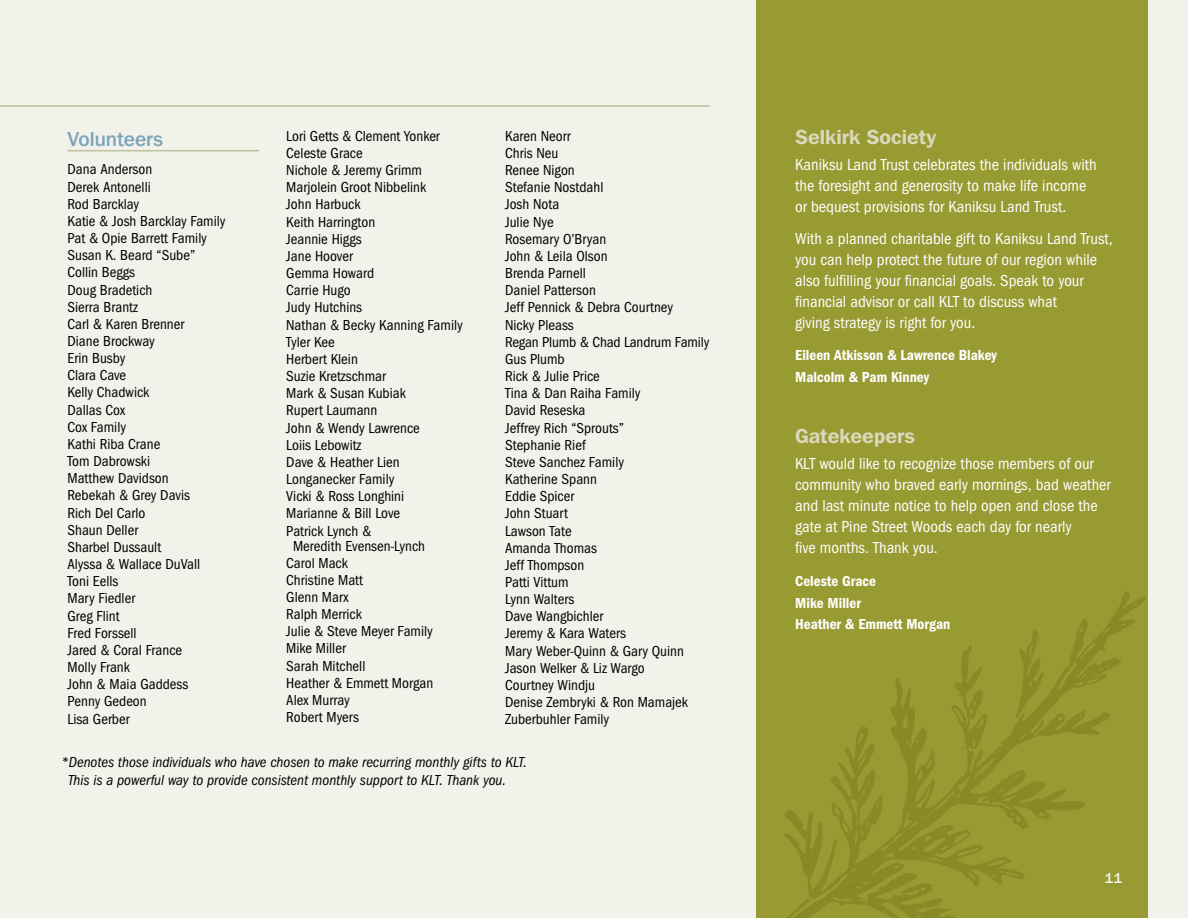
<style>
.page{position:relative;width:1188px;height:918px;background:#f2f1ea}
.page>*{position:absolute;margin:0;border:0;box-sizing:border-box;transform-origin:0 0}
.t1{font:600 20.25px "Franklin Gothic IT Cby BT";color:#ddd7bc}
.t2{font:500 20.25px "Franklin Gothic IT Cby BT";color:#78a5bb}
.t3{font:condensed 16.5px/21px "Franklin Gothic EF";color:#fff}
.t4{font:condensed 15px/17.1px "Franklin Gothic EF";color:#000}
.t5{font:italic condensed 15px/18px "Franklin Gothic EF";color:#000}
.t6{font:600 condensed 15px/21.9px "Franklin Gothic EF";color:#fff}
.t7{font:500 15px "Franklin Gothic EF";color:#f2f1ea}
</style>
<div class="page">
<div style="left:756px;top:0;width:392px;height:918px;background:#989a32"></div>
<hr style="left:68px;top:150px;width:191px;height:1px;background:#bdc09a">
<svg style="left:784px;top:591px;width:362px;height:327px"></svg>
<svg style="left:1015px;top:630px;width:30px;height:88px"></svg>
<svg style="left:961px;top:747px;width:5px;height:4px"></svg>
<hr style="left:0;top:105px;width:710px;height:2px;background:#bdc09a">
<h1 class="t2" style="left:68px;top:126px;width:97px">Volunteers</h1>
<p class="t4" style="left:68px;top:161px;width:159px">Dana Anderson<br>Derek Antonelli<br>Rod Barcklay<br>Katie &amp; Josh Barcklay Family<br>Pat &amp; Opie Barrett Family<br>Susan K. Beard “Sube”<br>Collin Beggs<br>Doug Bradetich<br>Sierra Brantz<br>Carl &amp; Karen Brenner<br>Diane Brockway<br>Erin Busby<br>Clara Cave<br>Kelly Chadwick<br>Dallas Cox<br>Cox Family<br>Kathi Riba Crane<br>Tom Dabrowski<br>Matthew Davidson<br>Rebekah &amp; Grey Davis<br>Rich Del Carlo<br>Shaun Deller<br>Sharbel Dussault<br>Alyssa &amp; Wallace DuVall<br>Toni Eells<br>Mary Fiedler<br>Greg Flint<br>Fred Forssell<br>Jared &amp; Coral France<br>Molly Frank<br>John &amp; Maia Gaddess<br>Penny Gedeon<br>Lisa Gerber</p>
<p class="t4" style="left:286px;top:127px;width:178px">Lori Getts &amp; Clement Yonker<br>Celeste Grace<br>Nichole &amp; Jeremy Grimm<br>Marjolein Groot Nibbelink<br>John Harbuck<br>Keith Harrington<br>Jeannie Higgs<br>Jane Hoover<br>Gemma Howard<br>Carrie Hugo<br>Judy Hutchins<br>Nathan &amp; Becky Kanning Family<br>Tyler Kee<br>Herbert Klein<br>Suzie Kretzschmar<br>Mark &amp; Susan Kubiak<br>Rupert Laumann<br>John &amp; Wendy Lawrence<br>Loiis Lebowitz<br>Dave &amp; Heather Lien<br>Longanecker Family<br>Vicki &amp; Ross Longhini<br>Marianne &amp; Bill Love<br>Patrick Lynch &amp;</p>
<p class="t4" style="left:286px;top:537px;width:149px;text-indent:7px">Meredith Evensen-Lynch<br>Carol Mack<br>Christine Matt<br>Glenn Marx<br>Ralph Merrick<br>Julie &amp; Steve Meyer Family<br>Mike Miller<br>Sarah Mitchell<br>Heather &amp; Emmett Morgan<br>Alex Murray<br>Robert Myers</p>
<p class="t4" style="left:505px;top:127px;width:206px">Karen Neorr<br>Chris Neu<br>Renee Nigon<br>Stefanie Nostdahl<br>Josh Nota<br>Julie Nye<br>Rosemary O’Bryan<br>John &amp; Leila Olson<br>Brenda Parnell<br>Daniel Patterson<br>Jeff Pennick &amp; Debra Courtney<br>Nicky Pleass<br>Regan Plumb &amp; Chad Landrum Family<br>Gus Plumb<br>Rick &amp; Julie Price<br>Tina &amp; Dan Raiha Family<br>David Reseska<br>Jeffrey Rich “Sprouts”<br>Stephanie Rief<br>Steve Sanchez Family<br>Katherine Spann<br>Eddie Spicer<br>John Stuart<br>Lawson Tate<br>Amanda Thomas<br>Jeff Thompson<br>Patti Vittum<br>Lynn Walters<br>Dave Wangbichler<br>Jeremy &amp; Kara Waters<br>Mary Weber-Quinn &amp; Gary Quinn<br>Jason Welker &amp; Liz Wargo<br>Courtney Windju<br>Denise Zembryki &amp; Ron Mamajek<br>Zuberbuhler Family</p>
<h1 class="t1" style="left:795px;top:124px;width:143px">Selkirk Society</h1>
<p class="t3" style="left:795px;top:154px;width:303px">Kaniksu Land Trust celebrates the individuals with the foresight and generosity to make life income or bequest provisions for Kaniksu Land Trust.</p>
<p class="t3" style="left:795px;top:228px;width:319px">With a planned charitable gift to Kaniksu Land Trust, you can help protect the future of our region while also fulfilling your financial goals. Speak to your financial advisor or call KLT to discuss what<br>giving strategy is right for you.</p>
<p class="t6" style="left:795px;top:345px;width:203px">Eileen Atkisson &amp; Lawrence Blakey<br>Malcolm &amp; Pam Kinney</p>
<h1 class="t1" style="left:795px;top:423px;width:121px">Gatekeepers</h1>
<p class="t3" style="left:795px;top:453px;width:317px">KLT would like to recognize those members of our community who braved early mornings, bad weather and last minute notice to help open and close the gate at Pine Street Woods each day for nearly<br>five months. Thank you.</p>
<p class="t6" style="left:795px;top:570px;width:157px">Celeste Grace<br>Mike Miller<br>Heather &amp; Emmett Morgan</p>
<p class="t5" style="left:68px;top:754px;width:461px;text-indent:-7px">*Denotes those individuals who have chosen to make recurring monthly gifts to KLT.<br>This is a powerful way to provide consistent monthly support to KLT. Thank you.</p>
<p class="t7" style="left:1105px;top:869px;width:19px">11</p>
</div>
